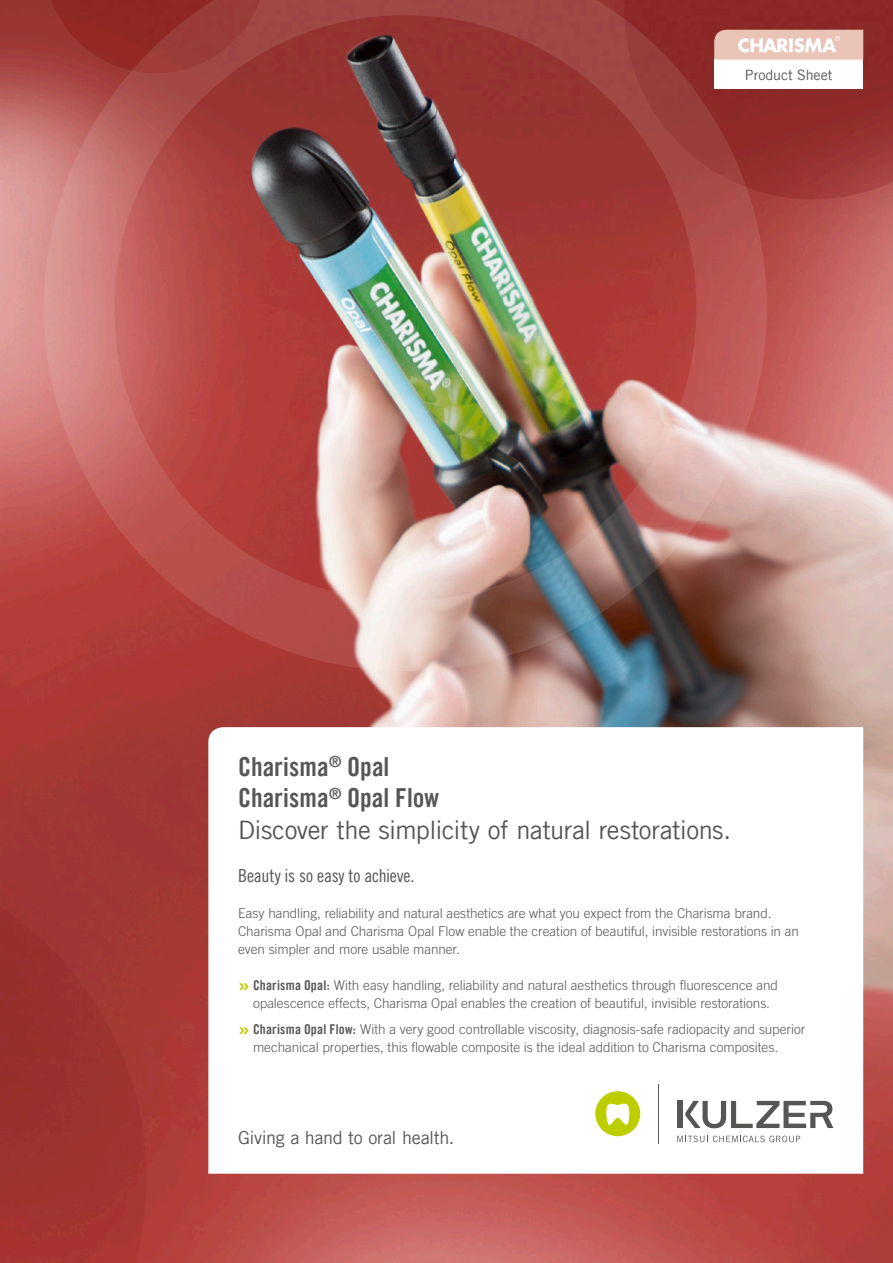
<style>
.page{position:relative;width:893px;height:1263px;background:#fff}
.page>*{position:absolute;margin:0;border:0;box-sizing:border-box;transform-origin:0 0}
.t1{font:26.25px/31.5px "Trade Gothic LT Com Bd Cn 20";color:#565655}
.t2{font:25.5px "Trade Gothic LT Com";letter-spacing:-.02em;color:#565655}
.t3{font:18px "Trade Gothic LT Com Cn 18";letter-spacing:-.01em;color:#565655}
.t4{font:18px "Trade Gothic LT Com";letter-spacing:-.02em;color:#565655}
.t5{font:14.25px "Trade Gothic LT Com";letter-spacing:-.005em;color:#565655}
.t6{font:300 13.5px/18px "Trade Gothic LT Com";color:#565655}
.s1{font-family:"Trade Gothic LT Com Bd 2";font-weight:400;font-size:21px;color:#bcce00}
.s2{font-family:"Trade Gothic LT Com Bd Cn 20";font-weight:400}
</style>
<div class="page">
<img style="left:147px;top:1101px;width:746px;height:162px">
<img style="left:0;top:0;width:893px;height:1101px">
<svg style="left:767px;top:0;width:126px;height:199px;background:#932f2d"></svg>
<img style="left:44px;top:0;width:723px;height:671px">
<svg style="left:0;top:854px;width:147px;height:409px;background:#9f3330"></svg>
<div style="left:714px;top:60px;width:149px;height:29px;background:#fff"></div>
<svg style="left:714px;top:30px;width:149px;height:30px"></svg>
<svg style="left:208px;top:727px;width:655px;height:447px"></svg>
<hr style="left:658px;top:1084px;width:1px;height:60px;background:#565655">
<svg style="left:677px;top:1135px;width:123px;height:7px"></svg>
<div style="left:677px;top:1101px;width:5px;height:27px;background:#565655"></div>
<svg style="left:685px;top:1101px;width:148px;height:27px"></svg>
<div style="left:595px;top:1091px;width:45px;height:45px;background:#bcce00;border-radius:50%"></div>
<svg style="left:606px;top:1104px;width:24px;height:21px"></svg>
<p class="t5" style="left:745px;top:66px;width:89px">Product Sheet</p>
<h1 class="t1" style="left:238px;top:750px;width:203px">Charisma<sup>®</sup> Opal<br>Charisma<sup>®</sup> Opal Flow</h1>
<h2 class="t2" style="left:238px;top:814px;width:494px">Discover the simplicity of natural restorations.</h2>
<h3 class="t3" style="left:238px;top:864px;width:178px">Beauty is so easy to achieve.</h3>
<p class="t6" style="left:238px;top:904px;width:562px">Easy handling, reliability and natural aesthetics are what you expect from the Charisma brand.<br>Charisma Opal and Charisma Opal Flow enable the creation of beautiful, invisible restorations in an even simpler and more usable manner.</p>
<p class="t6" style="left:238px;top:976px;width:541px;text-align:center"><span class="s1">»</span> <span class="s2">Charisma Opal:</span> With easy handling, reliability and natural aesthetics through fluorescence and opalescence effects, Charisma Opal enables the creation of beautiful, invisible restorations.</p>
<p class="t6" style="left:253px;top:1020px;width:554px;text-indent:-15px"><span class="s1">»</span> <span class="s2">Charisma Opal Flow:</span> With a very good controllable viscosity, diagnosis-safe radiopacity and superior mechanical properties, this flowable composite is the ideal addition to Charisma composites.</p>
<h3 class="t4" style="left:238px;top:1126px;width:218px">Giving a hand to oral health.</h3>
</div>
